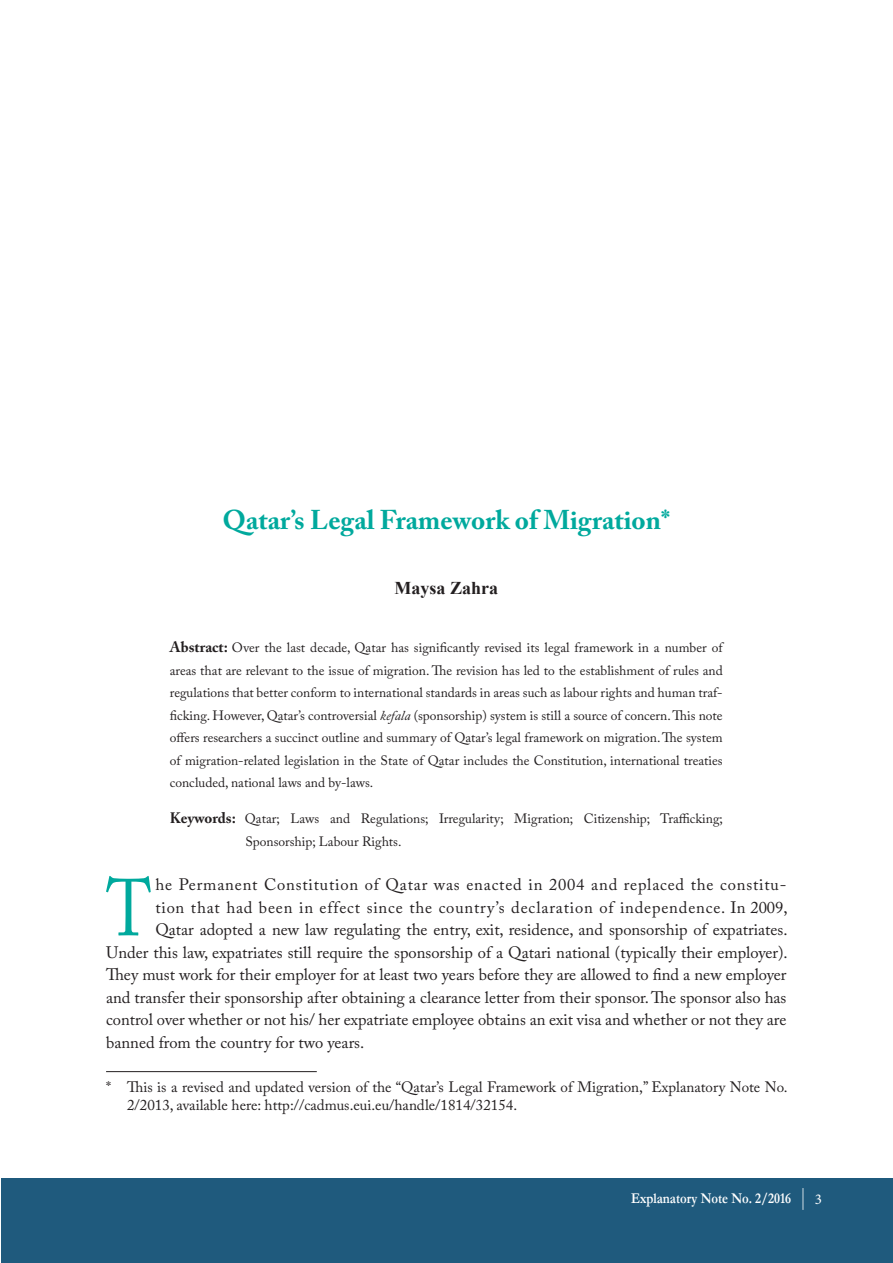
<style>
.page{position:relative;width:893px;height:1263px;background:#fff}
.page>*{position:absolute;margin:0;border:0;box-sizing:border-box;transform-origin:0 0}
.t1{font:79.8px "Adobe Caslon Pro";color:#00a99d;scale:.8 1}
.t2{font:700 27px "Adobe Caslon Pro";color:#00a99d}
.t3{font:700 18px "Times New Roman";color:#231f20}
.t4{font:16.5px "Adobe Caslon Pro";color:#231f20}
.t5{font:16.5px "Adobe Caslon Pro";letter-spacing:.05em;color:#231f20}
.t6{font:15px/18px "Adobe Caslon Pro";color:#231f20}
.t7{font:700 15px "Garamond";color:#fff;scale:.85 1}
.t8{font:15px "Minion Pro";color:#fff}
.t9{font:13.5px/22.5px "Adobe Caslon Pro";color:#231f20;text-align:justify}
.s1{font-weight:700;font-size:15px}
.s2{font-style:italic}
</style>
<div class="page">
<div style="left:0;top:1179px;width:893px;height:84px;background:#1f5a7d"></div>
<svg style="left:802px;top:1188px;width:1px;height:22px"></svg>
<hr style="left:0;top:0;width:1px;height:1263px;background:#fff">
<hr style="left:106px;top:1071px;width:211px;height:1px;background:#231f20">
<h2 class="t2" style="left:223px;top:504px;width:449px">Qatar’s Legal Framework of Migration*</h2>
<h3 class="t3" style="left:394px;top:576px;width:105px">Maysa Zahra</h3>
<p class="t9" style="left:170px;top:636px;width:554px"><span class="s1">Abstract:</span> Over the last decade, Qatar has significantly revised its legal framework in a number of areas that are relevant to the issue of migration. The revision has led to the establishment of rules and regulations that better conform to international standards in areas such as labour rights and human traf&shy;ficking. However, Qatar’s controversial <span class="s2">kefala</span> (sponsorship) system is still a source of concern. This note offers researchers a succinct outline and summary of Qatar’s legal framework on migration. The system of migration-related legislation in the State of Qatar includes the Constitution, international treaties concluded, national laws and by-laws.</p>
<p class="t9" style="left:245px;top:807px;width:479px;text-indent:-75px"><span class="s1">Keywords:</span> Qatar; Laws and Regulations; Irregularity; Migration; Citizenship; Trafficking;<br>Sponsorship; Labour Rights.</p>
<h1 class="t1" style="left:107px;top:861px;width:58px">T</h1>
<p class="t5" style="left:155px;top:875px;width:632px">he Permanent Constitution of Qatar was enacted in 2004 and replaced the constitu-</p>
<p class="t5" style="left:155px;top:897px;width:634px">tion that had been in effect since the country’s declaration of independence. In 2009,</p>
<p class="t4" style="left:155px;top:920px;width:634px">Qatar adopted a new law regulating the entry, exit, residence, and sponsorship of expatriates.</p>
<p class="t4" style="left:106px;top:942px;width:683px">Under this law, expatriates still require the sponsorship of a Qatari national (typically their employer).</p>
<p class="t4" style="left:106px;top:965px;width:682px">They must work for their employer for at least two years before they are allowed to find a new employer</p>
<p class="t4" style="left:106px;top:987px;width:682px">and transfer their sponsorship after obtaining a clearance letter from their sponsor. The sponsor also has</p>
<p class="t4" style="left:106px;top:1010px;width:682px">control over whether or not his/ her expatriate employee obtains an exit visa and whether or not they are</p>
<p class="t4" style="left:106px;top:1032px;width:260px">banned from the country for two years.</p>
<p class="t6" style="left:127px;top:1078px;width:662px;text-indent:-21px">* This is a revised and updated version of the “Qatar’s Legal Framework of Migration,” Explanatory Note No.<br>2/2013, available here: http://cadmus.eui.eu/handle/1814/32154.</p>
<p class="t7" style="left:631px;top:1189px;width:190px">Explanatory Note No. 2/2016</p>
<p class="t8" style="left:815px;top:1189px;width:9px">3</p>
</div>
